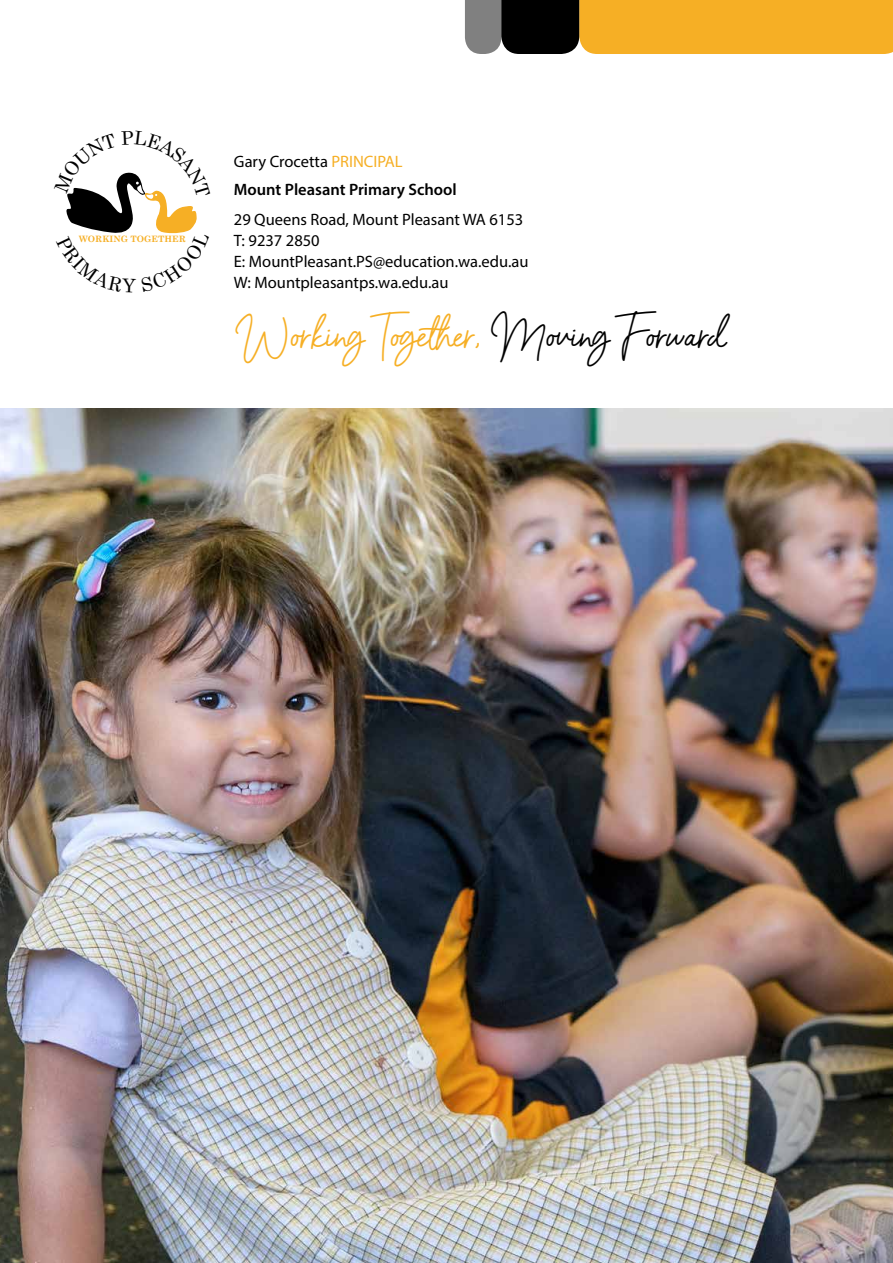
<style>
.page{position:relative;width:893px;height:1263px;background:#fff}
.page>*{position:absolute;margin:0;border:0;box-sizing:border-box;transform-origin:0 0}
.t1{font:36px "Barcelony";color:#f6af25}
.t2{font:16.5px/21px "Myriad Pro";color:#000}
.t3{font:600 16.5px/28.3px "Myriad Pro";color:#000}
.t4{font:700 8.7px "Century Schoolbook";color:#f6af25}
.s1{font-weight:400}
.s2{font-weight:400;color:#f6af25}
.s3{color:#000}
</style>
<div class="page">
<svg style="left:465px;top:0;width:428px;height:54px;background:#c18d28"></svg>
<img style="left:0;top:408px;width:893px;height:855px">
<svg style="left:66px;top:172px;width:131px;height:62px"></svg>
<p class="t4" style="left:79px;top:234px;width:108px">WORKING TOGETHER</p>
<p class="t3" style="left:234px;top:147px;width:224px"><span class="s1">Gary Crocetta</span> <span class="s2">PRINCIPAL<br></span>Mount Pleasant Primary School</p>
<p class="t2" style="left:234px;top:208px;width:296px">29 Queens Road, Mount Pleasant WA 6153<br>T: 9237 2850<br>E: MountPleasant.PS@education.wa.edu.au<br>W: Mountpleasantps.wa.edu.au</p>
<h1 class="t1" style="left:234px;top:311px;width:493px">Working Together, <span class="s3">Moving Forward</span></h1>
</div>
